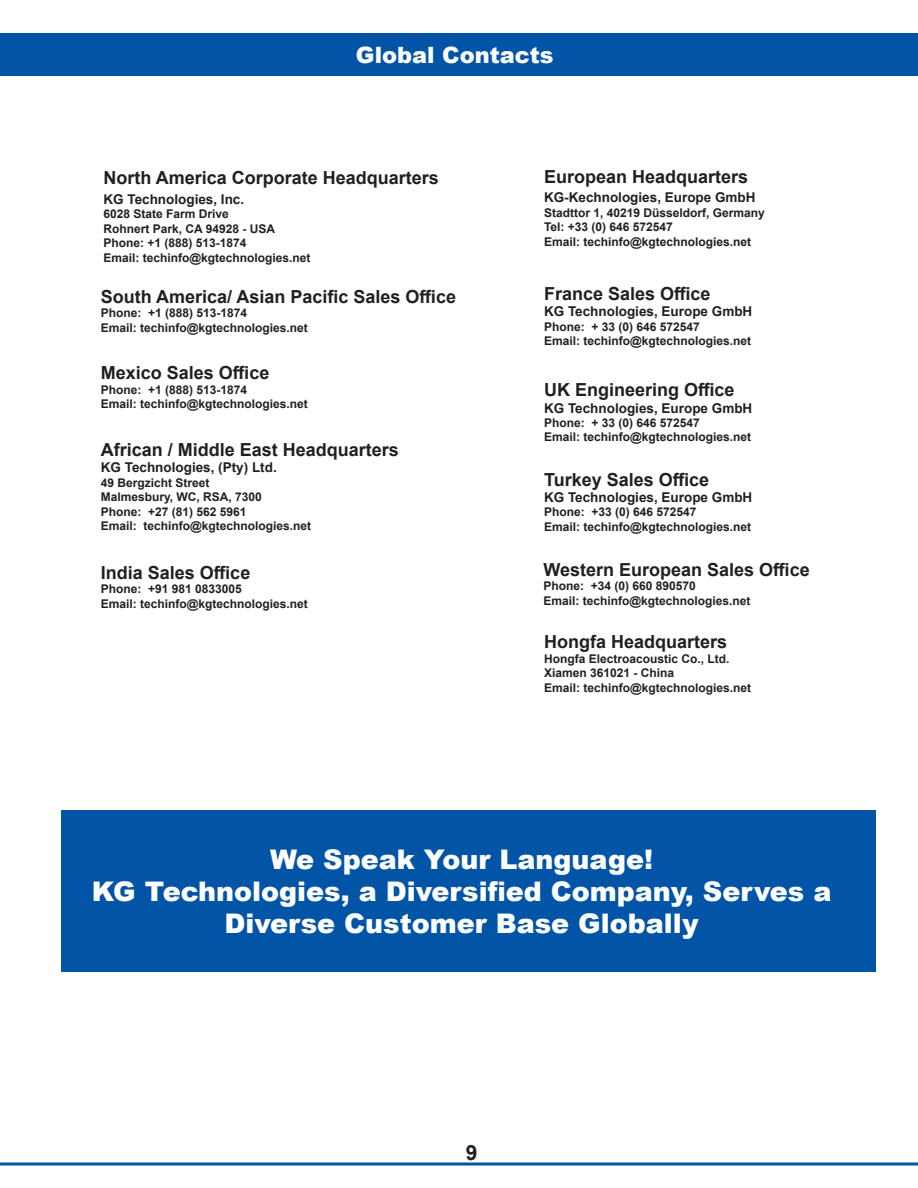
<style>
.page{position:relative;width:918px;height:1188px;background:#fff}
.page>*{position:absolute;margin:0;border:0;box-sizing:border-box;transform-origin:0 0}
.t1{font:900 27px "Arial";color:#fff}
.t2{font:900 22.5px "Arial";color:#fff}
.t3{font:700 21px "Arial";color:#231f20}
.t4{font:700 18px "Arial";color:#231f20}
.t5{font:700 13.5px "Arial";color:#231f20}
.t6{font:700 12px "Arial";color:#231f20}
</style>
<div class="page">
<hr style="left:0;top:1162px;width:918px;height:3px;background:#0154a6">
<div style="left:0;top:33px;width:918px;height:42px;background:#0154a6"></div>
<div style="left:61px;top:810px;width:815px;height:162px;background:#0154a6"></div>
<p class="t2" style="left:356px;top:38px;width:199px">Global Contacts</p>
<p class="t4" style="left:103px;top:165px;width:337px">North America Corporate Headquarters</p>
<p class="t5" style="left:103px;top:190px;width:142px">KG Technologies, Inc.</p>
<p class="t6" style="left:103px;top:206px;width:127px">6028 State Farm Drive</p>
<p class="t6" style="left:103px;top:220px;width:173px">Rohnert Park, CA 94928 - USA</p>
<p class="t6" style="left:103px;top:235px;width:145px">Phone: +1 (888) 513-1874</p>
<p class="t6" style="left:103px;top:249px;width:209px">Email: techinfo@kgtechnologies.net</p>
<p class="t4" style="left:101px;top:284px;width:357px">South America/ Asian Pacific Sales Office</p>
<p class="t6" style="left:101px;top:305px;width:148px">Phone: +1 (888) 513-1874</p>
<p class="t6" style="left:101px;top:319px;width:209px">Email: techinfo@kgtechnologies.net</p>
<p class="t4" style="left:101px;top:360px;width:170px">Mexico Sales Office</p>
<p class="t6" style="left:101px;top:381px;width:148px">Phone: +1 (888) 513-1874</p>
<p class="t6" style="left:101px;top:396px;width:209px">Email: techinfo@kgtechnologies.net</p>
<p class="t4" style="left:101px;top:437px;width:300px">African / Middle East Headquarters</p>
<p class="t5" style="left:101px;top:458px;width:178px">KG Technologies, (Pty) Ltd.</p>
<p class="t6" style="left:101px;top:474px;width:110px">49 Bergzicht Street</p>
<p class="t6" style="left:101px;top:488px;width:163px">Malmesbury, WC, RSA, 7300</p>
<p class="t6" style="left:101px;top:503px;width:147px">Phone: +27 (81) 562 5961</p>
<p class="t6" style="left:101px;top:517px;width:212px">Email: techinfo@kgtechnologies.net</p>
<p class="t4" style="left:101px;top:560px;width:151px">India Sales Office</p>
<p class="t6" style="left:101px;top:581px;width:143px">Phone: +91 981 0833005</p>
<p class="t6" style="left:101px;top:595px;width:209px">Email: techinfo@kgtechnologies.net</p>
<p class="t4" style="left:544px;top:164px;width:206px">European Headquarters</p>
<p class="t5" style="left:544px;top:188px;width:213px">KG-Kechnologies, Europe GmbH</p>
<p class="t6" style="left:544px;top:204px;width:222px">Stadttor 1, 40219 Düsseldorf, Germany</p>
<p class="t6" style="left:544px;top:218px;width:130px">Tel: +33 (0) 646 572547</p>
<p class="t6" style="left:544px;top:233px;width:209px">Email: techinfo@kgtechnologies.net</p>
<p class="t4" style="left:544px;top:281px;width:168px">France Sales Office</p>
<p class="t5" style="left:544px;top:302px;width:210px">KG Technologies, Europe GmbH</p>
<p class="t6" style="left:544px;top:318px;width:157px">Phone: + 33 (0) 646 572547</p>
<p class="t6" style="left:544px;top:333px;width:209px">Email: techinfo@kgtechnologies.net</p>
<p class="t4" style="left:544px;top:377px;width:192px">UK Engineering Office</p>
<p class="t5" style="left:544px;top:398px;width:210px">KG Technologies, Europe GmbH</p>
<p class="t6" style="left:544px;top:414px;width:157px">Phone: + 33 (0) 646 572547</p>
<p class="t6" style="left:544px;top:429px;width:209px">Email: techinfo@kgtechnologies.net</p>
<p class="t4" style="left:544px;top:467px;width:167px">Turkey Sales Office</p>
<p class="t5" style="left:544px;top:488px;width:210px">KG Technologies, Europe GmbH</p>
<p class="t6" style="left:544px;top:504px;width:154px">Phone: +33 (0) 646 572547</p>
<p class="t6" style="left:544px;top:518px;width:209px">Email: techinfo@kgtechnologies.net</p>
<p class="t4" style="left:544px;top:557px;width:268px">Western European Sales Office</p>
<p class="t6" style="left:544px;top:578px;width:154px">Phone: +34 (0) 660 890570</p>
<p class="t6" style="left:544px;top:592px;width:209px">Email: techinfo@kgtechnologies.net</p>
<p class="t4" style="left:544px;top:629px;width:185px">Hongfa Headquarters</p>
<p class="t6" style="left:544px;top:650px;width:187px">Hongfa Electroacoustic Co., Ltd.</p>
<p class="t6" style="left:544px;top:665px;width:132px">Xiamen 361021 - China</p>
<p class="t6" style="left:544px;top:679px;width:209px">Email: techinfo@kgtechnologies.net</p>
<p class="t1" style="left:270px;top:839px;width:385px">We Speak Your Language!</p>
<p class="t1" style="left:92px;top:872px;width:741px">KG Technologies, a Diversified Company, Serves a</p>
<p class="t1" style="left:224px;top:904px;width:476px">Diverse Customer Base Globally</p>
<h3 class="t3" style="left:466px;top:1137px;width:13px">9</h3>
</div>
